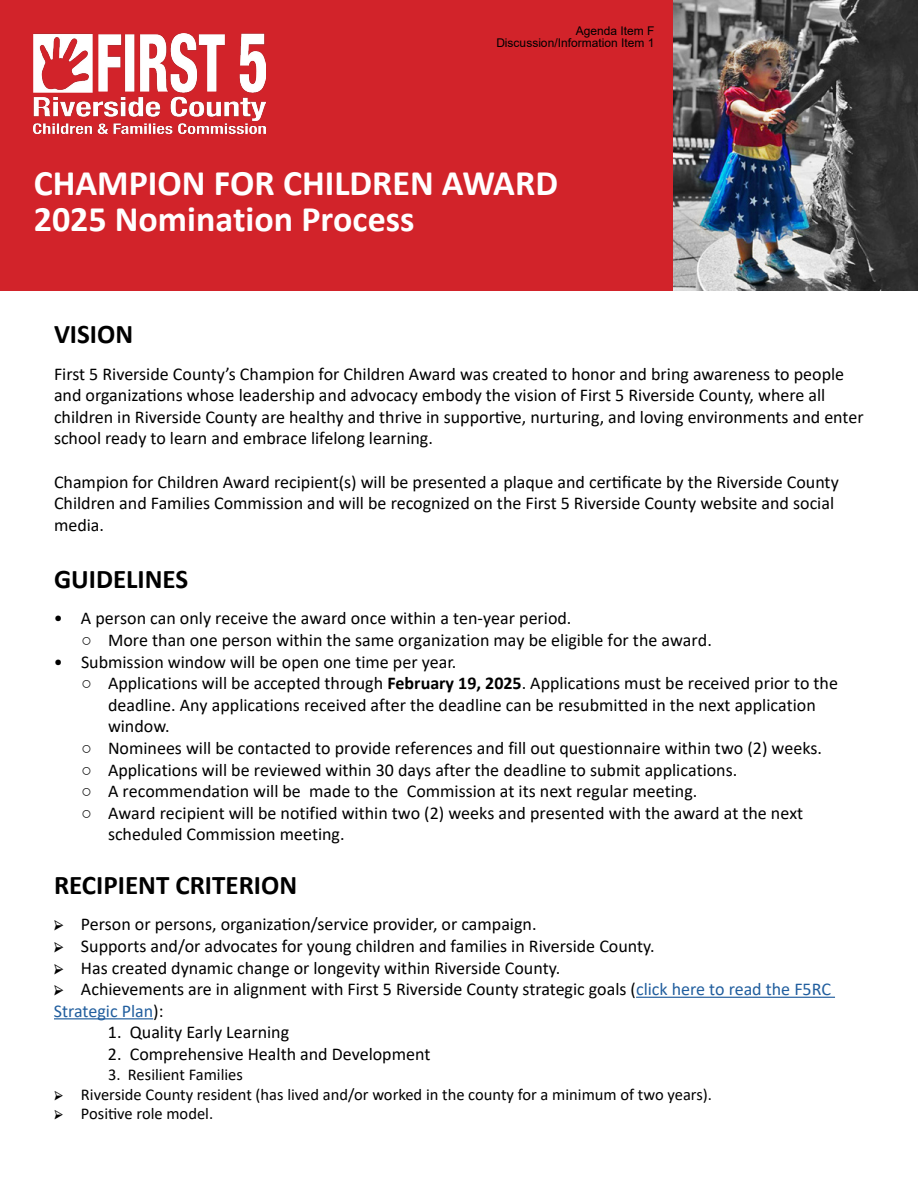
<style>
.page{position:relative;width:918px;height:1188px;background:#fff}
.page>*{position:absolute;margin:0;border:0;box-sizing:border-box;transform-origin:0 0}
.t1{font:700 36px/36px "Calibri";color:#fff}
.t2{font:700 27px "Calibri";color:#000}
.t3{font:18px/21.6px "Calibri";color:#000}
.t4{font:16.5px "Calibri";color:#000}
.t5{font:12px/12px "Arial";color:#000;text-align:right}
.s1{font-style:inherit}
.s2{font-family:"Impact"}
.s3{font-weight:700}
.s4{font-family:"Minion Pro"}
.s5{color:#215e9e}
</style>
<div class="page">
<div style="left:0;top:0;width:918px;height:291px;background:#d2232a"></div>
<img style="left:673px;top:0;width:245px;height:291px">
<img style="left:34px;top:34px;width:232px;height:100px">
<hr style="left:636px;top:997px;width:199px;height:1px;background:#215e9e">
<hr style="left:54px;top:1018px;width:99px;height:1px;background:#215e9e">
<p class="t5" style="left:496px;top:25px;width:160px">Agenda Item <span class="s1">F<br>Discussion</span>/Information Item <span class="s1">1</span></p>
<h1 class="t1" style="left:34px;top:165px;width:526px">CHAMPION FOR CHILDREN AWARD<br>2025 Nomination Process</h1>
<h2 class="t2" style="left:54px;top:315px;width:81px">VISION</h2>
<p class="t3" style="left:54px;top:362px;width:811px">First 5 Riverside County’s Champion for Children Award was created to honor and bring awareness to people and organizations whose leadership and advocacy embody the vision of First 5 Riverside County, where all children in Riverside County are healthy and thrive in supportive, nurturing, and loving environments and enter school ready to learn and embrace lifelong learning.</p>
<p class="t3" style="left:54px;top:470px;width:786px">Champion for Children Award recipient(s) will be presented a plaque and certificate by the Riverside County<br>Children and Families Commission and will be recognized on the First 5 Riverside County website and social media.</p>
<h2 class="t2" style="left:54px;top:560px;width:136px">GUIDELINES</h2>
<p class="t3" style="left:54px;top:607px;width:519px">• A person can only receive the award once within a ten-year period.</p>
<p class="t3" style="left:81px;top:629px;width:632px"><span class="s2">○</span> More than one person within the same organization may be eligible for the award.</p>
<p class="t3" style="left:54px;top:650px;width:404px">• Submission window will be open one time per year.</p>
<p class="t3" style="left:108px;top:672px;width:732px;text-indent:-27px"><span class="s2">○</span> Applications will be accepted through <span class="s3">February 19, 2025</span>. Applications must be received prior to the deadline. Any applications received after the deadline can be resubmitted in the next application window.</p>
<p class="t3" style="left:81px;top:737px;width:743px"><span class="s2">○</span> Nominees will be contacted to provide references and fill out questionnaire within two (2) weeks.</p>
<p class="t3" style="left:81px;top:758px;width:658px"><span class="s2">○</span> Applications will be reviewed within 30 days after the deadline to submit applications.</p>
<p class="t3" style="left:81px;top:780px;width:618px"><span class="s2">○</span> A recommendation will be made to the Commission at its next regular meeting.</p>
<p class="t3" style="left:108px;top:802px;width:697px;text-indent:-27px"><span class="s2">○</span> Award recipient will be notified within two (2) weeks and presented with the award at the next scheduled Commission meeting.</p>
<h2 class="t2" style="left:54px;top:866px;width:245px">RECIPIENT CRITERION</h2>
<p class="t3" style="left:54px;top:913px;width:484px"><span class="s4">➢</span> Person or persons, organization/service provider, or campaign.</p>
<p class="t3" style="left:54px;top:935px;width:602px"><span class="s4">➢</span> Supports and/or advocates for young children and families in Riverside County.</p>
<p class="t3" style="left:54px;top:956px;width:508px"><span class="s4">➢</span> Has created dynamic change or longevity within Riverside County.</p>
<p class="t3" style="left:54px;top:978px;width:778px"><span class="s4">➢</span> Achievements are in alignment with First 5 Riverside County strategic goals (<span class="s5">click here to read the F5RC<br>Strategic Plan</span>):</p>
<p class="t3" style="left:108px;top:1021px;width:183px">1. Quality Early Learning</p>
<p class="t3" style="left:108px;top:1043px;width:324px">2. Comprehensive Health and Development</p>
<p class="t4" style="left:108px;top:1063px;width:136px">3. Resilient Families</p>
<p class="t4" style="left:54px;top:1083px;width:660px"><span class="s4">➢</span> Riverside County resident (has lived and/or worked in the county for a minimum of two years).</p>
<p class="t4" style="left:54px;top:1102px;width:161px"><span class="s4">➢</span> Positive role model.</p>
</div>
